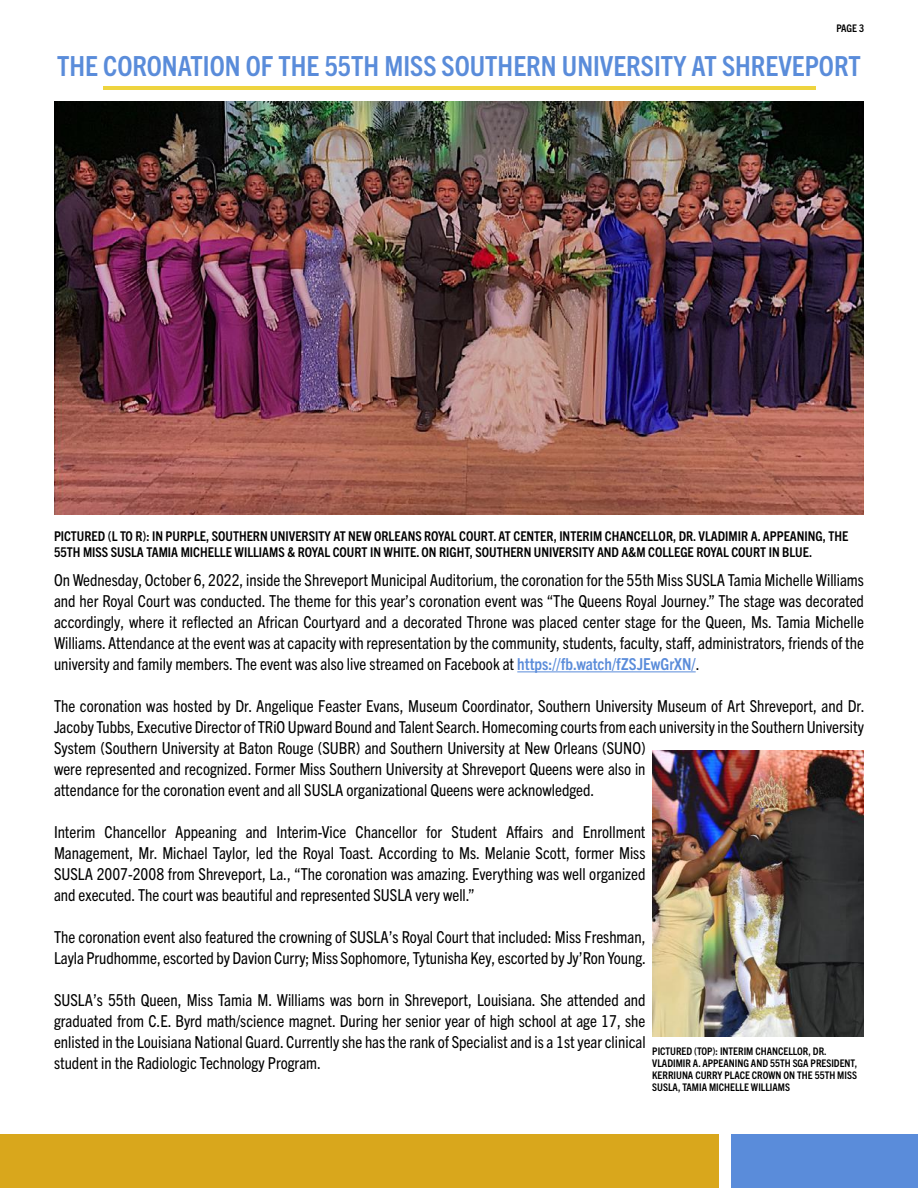
<style>
.page{position:relative;width:918px;height:1188px;background:#fff}
.page>*{position:absolute;margin:0;border:0;box-sizing:border-box;transform-origin:0 0}
.t1{font:700 condensed 27.75px "Trade Gothic Next LT Pro";color:#5a8cda}
.t2{font:condensed 16.5px/21px "Trade Gothic Next LT Pro";color:#000;text-align:justify}
.t3{font:700 condensed 13.5px/16.5px "Trade Gothic Next LT Pro";color:#000}
.t4{font:700 condensed 10.5px/12px "Trade Gothic Next LT Pro";color:#000}
.s1{font-weight:700;color:#5a8cda}
</style>
<div class="page">
<hr style="left:103px;top:86px;width:712px;height:4px;background:#eed43f">
<img style="left:54px;top:101px;width:810px;height:414px">
<hr style="left:517px;top:671px;width:179px;height:1px;background:#5a8cda">
<div style="left:0;top:1134px;width:718px;height:54px;background:#d9a71c"></div>
<div style="left:731px;top:1134px;width:187px;height:54px;background:#5a8cda"></div>
<img style="left:652px;top:751px;width:212px;height:286px">
<p class="t4" style="left:836px;top:21px;width:29px">PAGE 3</p>
<h1 class="t1" style="left:57px;top:47px;width:805px">THE CORONATION OF THE 55TH MISS SOUTHERN UNIVERSITY AT SHREVEPORT</h1>
<p class="t3" style="left:54px;top:527px;width:796px">PICTURED (L TO R): IN PURPLE, SOUTHERN UNIVERSITY AT NEW ORLEANS ROYAL COURT. AT CENTER, INTERIM CHANCELLOR, DR. VLADIMIR A. APPEANING, THE<br>55TH MISS SUSLA TAMIA MICHELLE WILLIAMS &amp; ROYAL COURT IN WHITE. ON RIGHT, SOUTHERN UNIVERSITY AND A&amp;M COLLEGE ROYAL COURT IN BLUE.</p>
<p class="t2" style="left:54px;top:569px;width:812px">On Wednesday, October 6, 2022, inside the Shreveport Municipal Auditorium, the coronation for the 55th Miss SUSLA Tamia Michelle Williams and her Royal Court was conducted. The theme for this year’s coronation event was “The Queens Royal Journey.” The stage was decorated accordingly, where it reflected an African Courtyard and a decorated Throne was placed center stage for the Queen, Ms. Tamia Michelle Williams. Attendance at the event was at capacity with representation by the community, students, faculty, staff, administrators, friends of the university and family members. The event was also live streamed on Facebook at <span class="s1">https://fb.watch/fZSJEwGrXN/</span>.</p>
<p class="t2" style="left:54px;top:695px;width:812px;text-align:left">The coronation was hosted by Dr. Angelique Feaster Evans, Museum Coordinator, Southern University Museum of Art Shreveport, and Dr.<br>Jacoby Tubbs, Executive Director of TRiO Upward Bound and Talent Search. Homecoming courts from each university in the Southern University System (Southern University at Baton Rouge (SUBR) and Southern University at New Orleans (SUNO)<br>were represented and recognized. Former Miss Southern University at Shreveport Queens were also in<br>attendance for the coronation event and all SUSLA organizational Queens were acknowledged.</p>
<p class="t2" style="left:54px;top:821px;width:593px">Interim Chancellor Appeaning and Interim-Vice Chancellor for Student Affairs and Enrollment Management, Mr. Michael Taylor, led the Royal Toast. According to Ms. Melanie Scott, former Miss SUSLA 2007-2008 from Shreveport, La., “The coronation was amazing. Everything was well organized and executed. The court was beautiful and represented SUSLA very well.”</p>
<p class="t2" style="left:54px;top:926px;width:594px">The coronation event also featured the crowning of SUSLA’s Royal Court that included: Miss Freshman,<br>Layla Prudhomme, escorted by Davion Curry; Miss Sophomore, Tytunisha Key, escorted by Jy’Ron Young.</p>
<p class="t2" style="left:54px;top:989px;width:593px">SUSLA’s 55th Queen, Miss Tamia M. Williams was born in Shreveport, Louisiana. She attended and graduated from C.E. Byrd math/science magnet. During her senior year of high school at age 17, she enlisted in the Louisiana National Guard. Currently she has the rank of Specialist and is a 1st year clinical student in the Radiologic Technology Program.</p>
<p class="t4" style="left:652px;top:1044px;width:206px">PICTURED (TOP): INTERIM CHANCELLOR, DR.<br>VLADIMIR A. APPEANING AND 55TH SGA PRESIDENT, KERRIUNA CURRY PLACE CROWN ON THE 55TH MISS SUSLA, TAMIA MICHELLE WILLIAMS</p>
</div>
